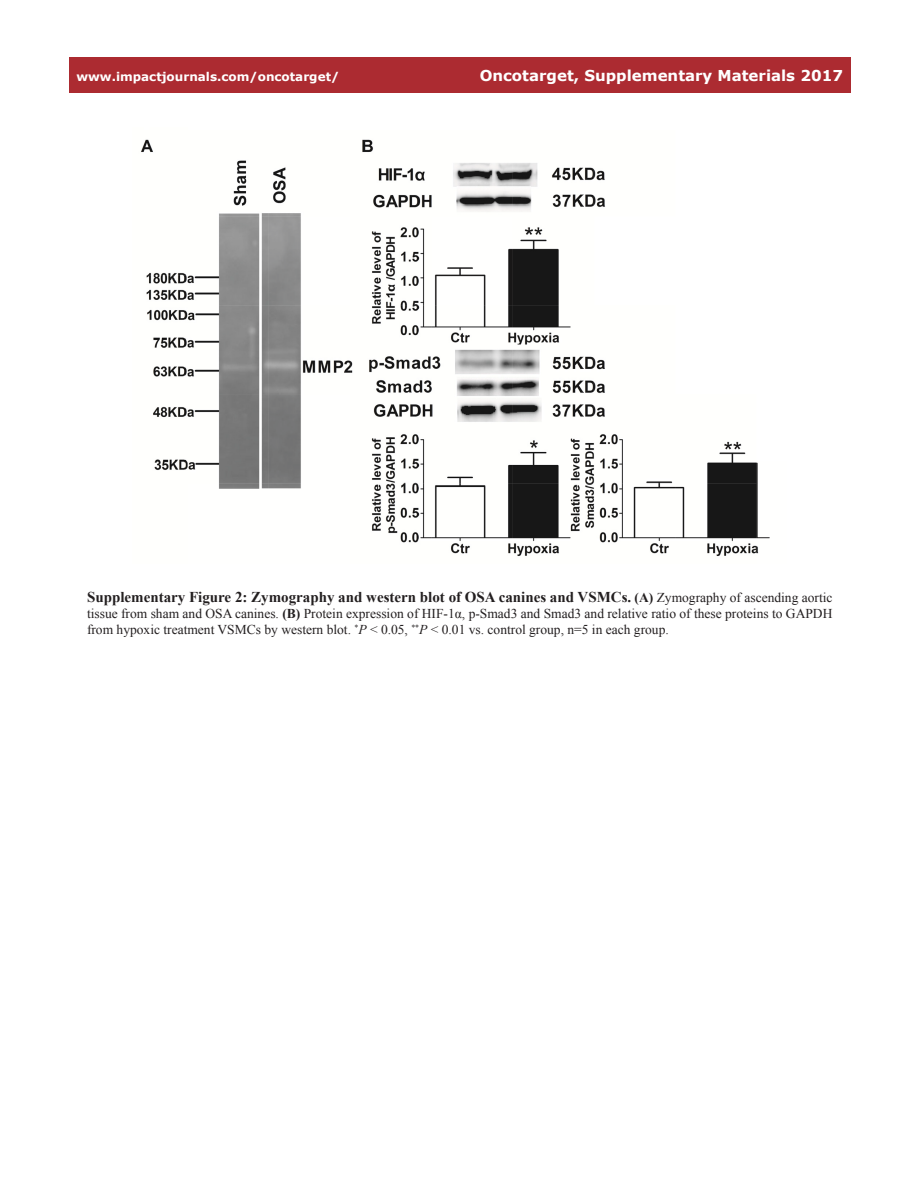
<style>
.page{position:relative;width:918px;height:1188px;background:#fff}
.page>*{position:absolute;margin:0;border:0;box-sizing:border-box;transform-origin:0 0}
.figuretext{font:700 15px "Times New Roman";color:#231f20}
.t1{font:700 15px "Verdana";color:#fff}
.figuretext-2{font:13.5px/16.2px "Times New Roman";color:#231f20}
.t2{font:700 12px "Verdana";color:#fff}
.s1{font-size:13.5px}
.s2{font-weight:400;font-size:13.5px}
.s3{font-weight:700}
.s4{font-style:italic}
</style>
<div class="page">
<div style="left:69px;top:57px;width:781px;height:36px;background:#ac2b31"></div>
<img style="left:141px;top:139px;width:629px;height:417px">
<p class="t2" style="left:76px;top:68px;width:264px">www.impactjournals.com/oncotarget/</p>
<p class="t1" style="left:480px;top:65px;width:365px">Oncotarget, Supplementary Materials 2017</p>
<p class="figuretext" style="left:87px;top:587px;width:747px">Supplementary Figure 2: Zymography and western blot of OSA canines and VSMCs. <span class="s1">(A)</span> <span class="s2">Zymography of ascending aortic</span></p>
<p class="figuretext-2" style="left:87px;top:605px;width:747px">tissue from sham and OSA canines. <span class="s3">(B)</span> Protein expression of HIF-1α, p-Smad3 and Smad3 and relative ratio of these proteins to GAPDH from hypoxic treatment VSMCs by western blot. <sup>*</sup><span class="s4">P</span> &lt; 0.05, <sup>**</sup><span class="s4">P</span> &lt; 0.01 vs. control group, n=5 in each group.</p>
</div>
